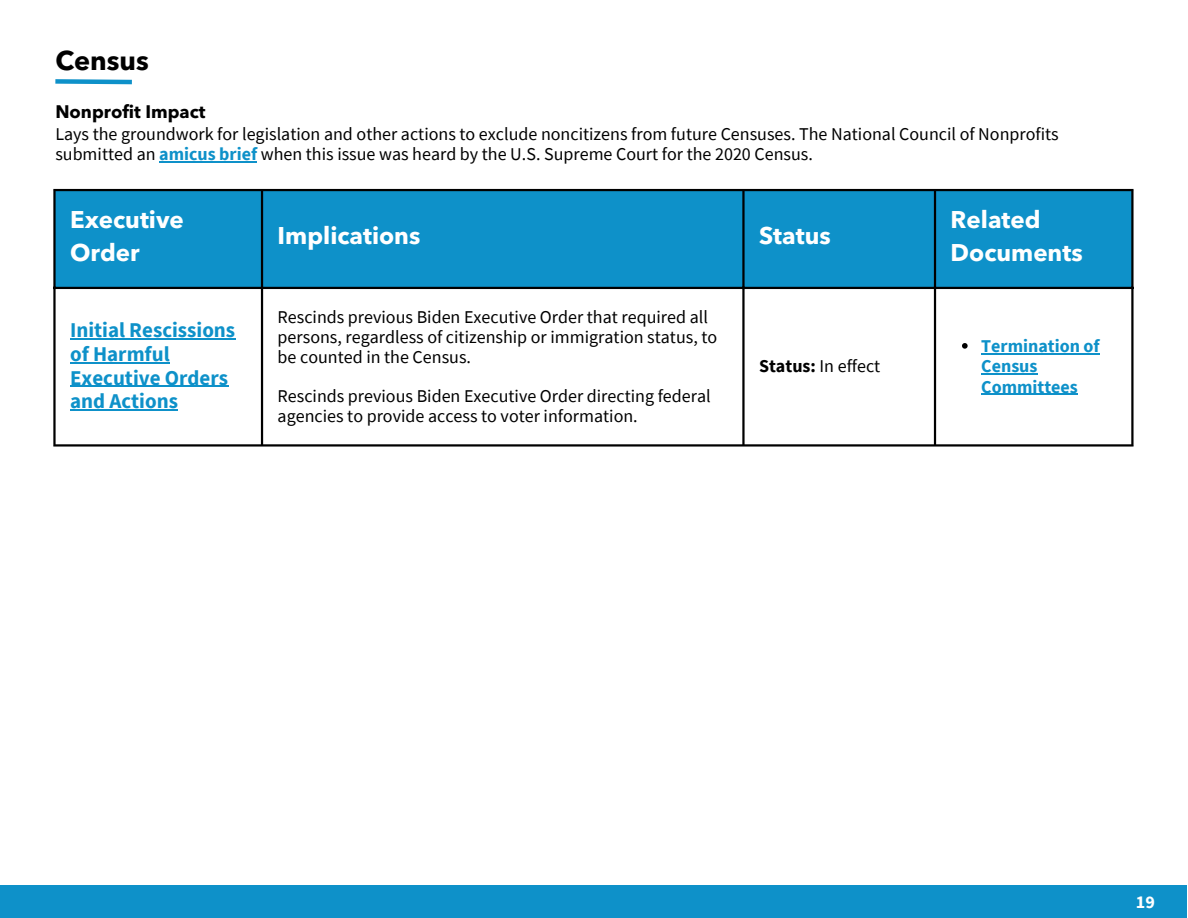
<style>
.page{position:relative;width:1188px;height:918px;background:#fff}
.page>*{position:absolute;margin:0;border:0;box-sizing:border-box;transform-origin:0 0}
.t1{font:700 27px "Avenir Next LT Pro";color:#000}
.t2{font:700 24px/32.7px "Avenir Next LT Pro";color:#fff}
.t3{font:700 21px/23.7px "Source Sans Pro";color:#0e91c9}
.t4{font:18px/20.2px "Source Sans Pro";color:#000}
.t5{font:700 18px/20.2px "Source Sans Pro";color:#0e91c9}
.t6{font:700 18px "Avenir Next LT Pro";color:#000}
.t7{font:700 18px "Source Sans Pro";color:#fff}
.s1{font-weight:700;color:#0e91c9}
.s2{font-weight:700}
</style>
<div class="page">
<div style="left:56px;top:191px;width:1075px;height:96px;background:#0e91c9"></div>
<hr style="left:70px;top:339px;width:165px;height:1px;background:#0e91c9">
<hr style="left:70px;top:362px;width:100px;height:1px;background:#0e91c9">
<hr style="left:70px;top:386px;width:158px;height:1px;background:#0e91c9">
<hr style="left:70px;top:409px;width:108px;height:2px;background:#0e91c9">
<svg style="left:962px;top:343px;width:6px;height:6px"></svg>
<hr style="left:981px;top:353px;width:119px;height:1px;background:#0e91c9">
<hr style="left:981px;top:373px;width:57px;height:2px;background:#0e91c9">
<hr style="left:981px;top:394px;width:97px;height:1px;background:#0e91c9">
<hr style="left:53px;top:191px;width:3px;height:253px;background:#000">
<hr style="left:261px;top:191px;width:2px;height:253px;background:#000">
<hr style="left:742px;top:191px;width:3px;height:253px;background:#000">
<hr style="left:934px;top:191px;width:2px;height:253px;background:#000">
<hr style="left:1131px;top:191px;width:3px;height:253px;background:#000">
<hr style="left:53px;top:189px;width:1081px;height:2px;background:#000">
<hr style="left:53px;top:287px;width:1081px;height:2px;background:#000">
<hr style="left:53px;top:444px;width:1081px;height:3px;background:#000">
<svg style="left:55px;top:79px;width:77px;height:6px"></svg>
<hr style="left:159px;top:161px;width:98px;height:2px;background:#0e91c9">
<div style="left:0;top:885px;width:1187px;height:33px;background:#0e91c9"></div>
<p class="t1" style="left:55px;top:50px;width:95px">Census</p>
<p class="t6" style="left:55px;top:104px;width:152px">Nonprofit Impact</p>
<p class="t4" style="left:55px;top:124px;width:1005px">Lays the groundwork for legislation and other actions to exclude noncitizens from future Censuses. The National Council of Nonprofits submitted an <span class="s1">amicus brief</span> when this issue was heard by the U.S. Supreme Court for the 2020 Census.</p>
<h1 class="t2" style="left:70px;top:206px;width:115px">Executive<br>Order</h1>
<p class="t3" style="left:70px;top:318px;width:167px">Initial Rescissions of Harmful<br>Executive Orders and Actions</p>
<h2 class="t2" style="left:278px;top:222px;width:144px">Implications</h2>
<p class="t2" style="left:759px;top:222px;width:73px">Status</p>
<p class="t4" style="left:278px;top:306px;width:441px">Rescinds previous Biden Executive Order that required all persons, regardless of citizenship or immigration status, to be counted in the Census.</p>
<p class="t4" style="left:278px;top:385px;width:435px">Rescinds previous Biden Executive Order directing federal agencies to provide access to voter information.</p>
<p class="t4" style="left:759px;top:356px;width:123px"><span class="s2">Status:</span> In effect</p>
<p class="t2" style="left:951px;top:206px;width:134px">Related<br>Documents</p>
<p class="t5" style="left:981px;top:336px;width:120px">Termination of<br>Census<br>Committees</p>
<p class="t7" style="left:1136px;top:890px;width:21px">19</p>
</div>
